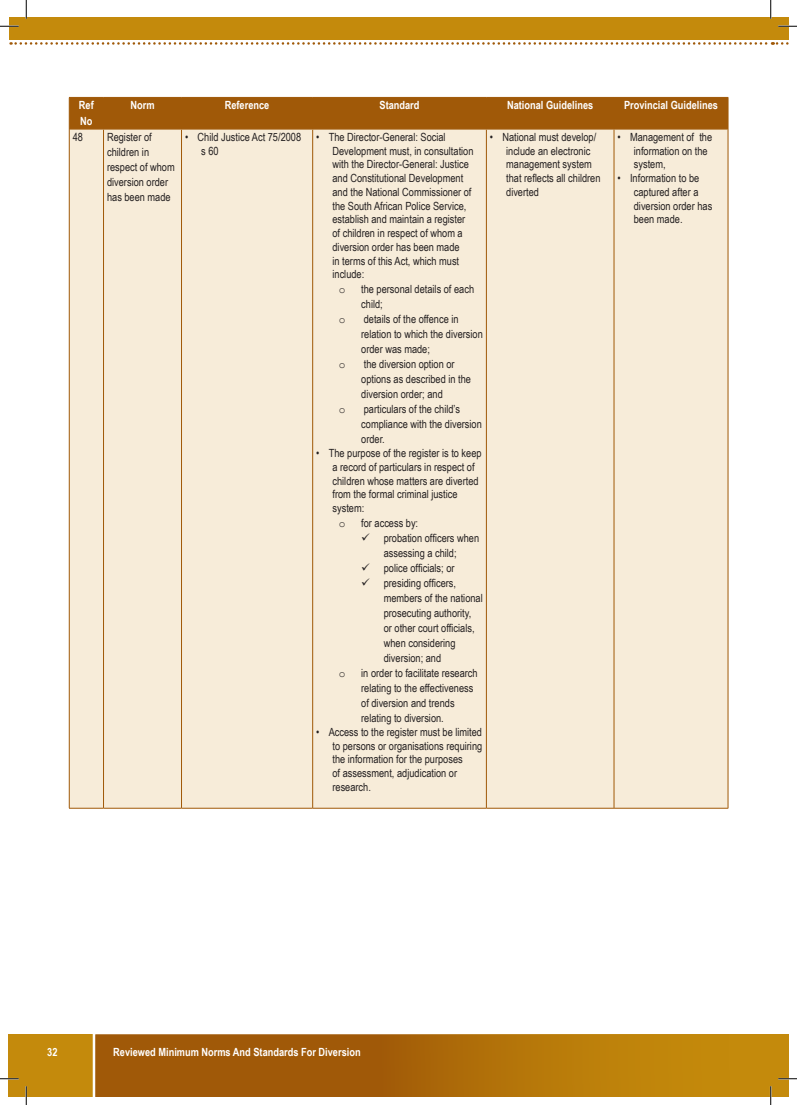
<style>
.page{position:relative;width:797px;height:1105px;background:#fff}
.page>*{position:absolute;margin:0;border:0;box-sizing:border-box;transform-origin:0 0}
.bullets_table{font:11.25px/13.8px "Arial Narrow";color:#231f20}
.List_Paragraph{font:11.25px/15px "Arial Narrow";color:#231f20}
.t1{font:700 11.25px/16.2px "Arial Narrow";color:#fff}
.List_Paragraph-2{font:11.25px "Courier New";color:#231f20}
</style>
<div class="page">
<div style="left:9px;top:1034px;width:761px;height:62px;background:#c48a0c"></div>
<svg style="left:93px;top:1034px;width:677px;height:62px"></svg>
<div style="left:9px;top:17px;width:762px;height:23px;background:#c48a0c"></div>
<svg style="left:11px;top:42px;width:777px;height:3px"></svg>
<div style="left:770px;top:17px;width:18px;height:23px;background:#c48a0c"></div>
<div style="left:70px;top:98px;width:657px;height:30px;background:#a05908"></div>
<div style="left:70px;top:130px;width:657px;height:678px;background:#f7ecd9"></div>
<hr style="left:69px;top:129px;width:1px;height:679px;background:#a05908">
<hr style="left:103px;top:130px;width:1px;height:678px;background:#a05908">
<hr style="left:181px;top:130px;width:1px;height:678px;background:#a05908">
<hr style="left:312px;top:130px;width:1px;height:678px;background:#a05908">
<hr style="left:486px;top:130px;width:1px;height:678px;background:#a05908">
<hr style="left:613px;top:130px;width:1px;height:678px;background:#a05908">
<hr style="left:727px;top:129px;width:1px;height:679px;background:#a05908">
<hr style="left:69px;top:808px;width:34px;height:1px;background:#a05908">
<hr style="left:103px;top:808px;width:78px;height:1px;background:#a05908">
<hr style="left:181px;top:808px;width:132px;height:1px;background:#a05908">
<hr style="left:313px;top:808px;width:173px;height:1px;background:#a05908">
<hr style="left:486px;top:808px;width:128px;height:1px;background:#a05908">
<hr style="left:614px;top:808px;width:114px;height:1px;background:#a05908">
<hr style="left:69px;top:97px;width:34px;height:1px;background:#a05908">
<hr style="left:69px;top:98px;width:1px;height:31px;background:#a05908">
<hr style="left:103px;top:97px;width:78px;height:1px;background:#a05908">
<hr style="left:103px;top:98px;width:1px;height:30px;background:#a05908">
<hr style="left:181px;top:97px;width:132px;height:1px;background:#a05908">
<hr style="left:181px;top:98px;width:1px;height:30px;background:#a05908">
<hr style="left:313px;top:97px;width:173px;height:1px;background:#a05908">
<hr style="left:312px;top:98px;width:1px;height:30px;background:#a05908">
<hr style="left:486px;top:97px;width:128px;height:1px;background:#a05908">
<hr style="left:486px;top:98px;width:1px;height:30px;background:#a05908">
<hr style="left:614px;top:97px;width:114px;height:1px;background:#a05908">
<hr style="left:613px;top:98px;width:1px;height:30px;background:#a05908">
<hr style="left:727px;top:98px;width:1px;height:31px;background:#a05908">
<hr style="left:70px;top:128px;width:33px;height:2px;background:#a05908">
<hr style="left:103px;top:128px;width:78px;height:2px;background:#a05908">
<hr style="left:181px;top:128px;width:132px;height:2px;background:#a05908">
<hr style="left:313px;top:128px;width:173px;height:2px;background:#a05908">
<hr style="left:486px;top:128px;width:128px;height:2px;background:#a05908">
<hr style="left:614px;top:128px;width:113px;height:2px;background:#a05908">
<svg style="left:0;top:25px;width:19px;height:2px"></svg>
<svg style="left:778px;top:25px;width:19px;height:2px"></svg>
<svg style="left:0;top:1078px;width:19px;height:1px"></svg>
<svg style="left:25px;top:0;width:2px;height:19px"></svg>
<svg style="left:25px;top:1086px;width:2px;height:19px"></svg>
<svg style="left:770px;top:0;width:1px;height:19px"></svg>
<svg style="left:770px;top:1034px;width:27px;height:71px"></svg>
<p class="t1" style="left:79px;top:97px;width:16px">Ref<br>No</p>
<p class="t1" style="left:130px;top:97px;width:26px">Norm</p>
<p class="t1" style="left:225px;top:97px;width:46px">Reference</p>
<p class="t1" style="left:379px;top:97px;width:41px">Standard</p>
<p class="t1" style="left:507px;top:97px;width:88px">National Guidelines</p>
<p class="t1" style="left:624px;top:97px;width:95px">Provincial Guidelines</p>
<p class="bullets_table" style="left:73px;top:130px;width:12px">48</p>
<p class="bullets_table" style="left:107px;top:129px;width:69px;line-height:15px">Register of children in respect of whom diversion order has been made</p>
<p class="bullets_table" style="left:201px;top:130px;width:101px;text-indent:-16px">• Child Justice Act 75/2008 s 60</p>
<p class="bullets_table" style="left:332px;top:130px;width:143px;text-indent:-16px">• The Director-General: Social<br>Development must, in consultation with the Director-General: Justice and Constitutional Development and the National Commissioner of the South African Police Service, establish and maintain a register of children in respect of whom a diversion order has been made<br>in terms of this Act, which must include:</p>
<p class="List_Paragraph-2" style="left:339px;top:283px;width:8px">o</p>
<p class="List_Paragraph" style="left:361px;top:281px;width:114px">the personal details of each child;</p>
<p class="List_Paragraph-2" style="left:339px;top:313px;width:8px">o</p>
<p class="List_Paragraph" style="left:361px;top:311px;width:123px">details of the offence in relation to which the diversion order was made;</p>
<p class="List_Paragraph-2" style="left:339px;top:358px;width:8px">o</p>
<p class="List_Paragraph" style="left:361px;top:356px;width:111px">the diversion option or options as described in the diversion order; and</p>
<p class="List_Paragraph-2" style="left:339px;top:403px;width:8px">o</p>
<p class="List_Paragraph" style="left:361px;top:401px;width:122px">particulars of the child’s compliance with the diversion order.</p>
<p class="bullets_table" style="left:332px;top:446px;width:151px;text-indent:-16px">• The purpose of the register is to keep a record of particulars in respect of children whose matters are diverted from the formal criminal justice system:</p>
<p class="List_Paragraph-2" style="left:339px;top:517px;width:8px">o</p>
<p class="List_Paragraph" style="left:361px;top:515px;width:58px">for access by:</p>
<p class="List_Paragraph" style="left:361px;top:530px;width:119px;text-align:center">✓ probation officers when assessing a child;</p>
<p class="List_Paragraph" style="left:361px;top:560px;width:95px">✓ police officials; or</p>
<p class="List_Paragraph" style="left:384px;top:575px;width:100px;text-indent:-22px">✓ presiding officers, members of the national prosecuting authority,<br>or other court officials, when considering diversion; and</p>
<p class="List_Paragraph-2" style="left:339px;top:667px;width:8px">o</p>
<p class="List_Paragraph" style="left:361px;top:665px;width:118px">in order to facilitate research relating to the effectiveness of diversion and trends relating to diversion.</p>
<p class="bullets_table" style="left:332px;top:725px;width:151px;text-indent:-16px">• Access to the register must be limited to persons or organisations requiring the information for the purposes<br>of assessment, adjudication or research.</p>
<p class="bullets_table" style="left:506px;top:130px;width:96px;text-indent:-16px">• National must develop/ include an electronic management system that reflects all children diverted</p>
<p class="bullets_table" style="left:634px;top:130px;width:80px;text-indent:-16px">• Management of the information on the system,</p>
<p class="bullets_table" style="left:634px;top:171px;width:80px;text-indent:-16px">• Information to be captured after a diversion order has been made.</p>
<p class="t1" style="left:47px;top:1043px;width:12px">32</p>
<p class="t1" style="left:113px;top:1043px;width:249px">Reviewed Minimum Norms And Standards For Diversion</p>
</div>
